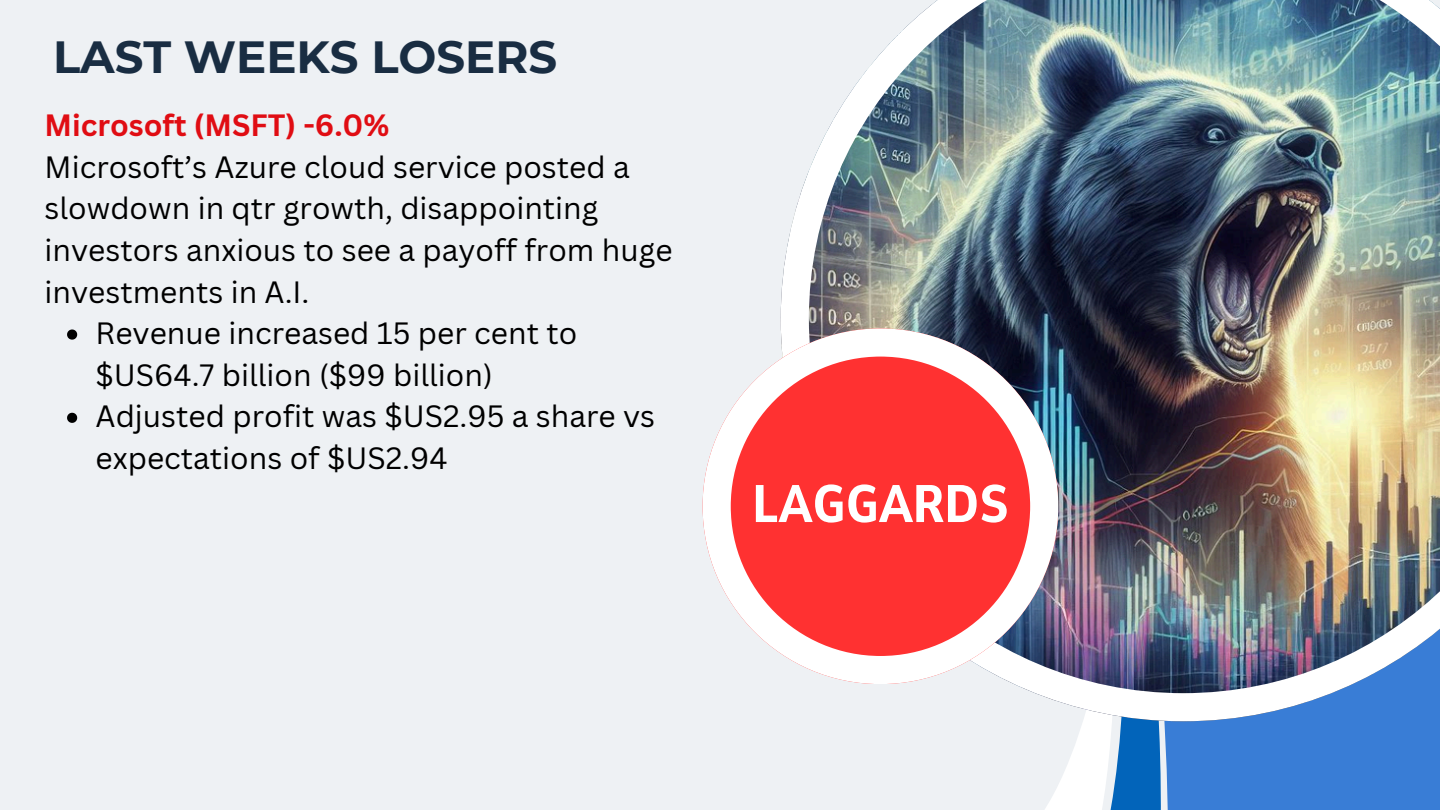
<style>
.page{position:relative;width:1440px;height:810px;background:#eef1f4}
.page>*{position:absolute;margin:0;border:0;box-sizing:border-box;transform-origin:0 0}
.t1{font:800 52.5px "Nunito Sans 10 pt Condensed";color:#fff}
.t2{font:700 45px "Montserrat";color:#192d42}
.t3{font:30px/41.7px "Canva Sans";color:#000}
.t4{font:700 30px "Canva Sans";color:#e00d13}
</style>
<div class="page">
<div style="left:1183px;top:532px;width:257px;height:278px;background:#397dd6"></div>
<div style="left:1170px;top:721px;width:25px;height:89px;background:#397dd6"></div>
<svg style="left:1118px;top:721px;width:52px;height:89px;background:#2478c3"></svg>
<svg style="left:1045px;top:721px;width:73px;height:89px"></svg>
<img style="left:781px;top:0;width:659px;height:721px">
<svg style="left:703px;top:328px;width:355px;height:356px;background:#eb7a7d"></svg>
<svg style="left:67px;top:330px;width:10px;height:10px"></svg>
<svg style="left:67px;top:413px;width:10px;height:10px"></svg>
<h2 class="t2" style="left:53px;top:29px;width:506px">LAST WEEKS LOSERS</h2>
<p class="t4" style="left:45px;top:104px;width:346px">Microsoft (MSFT) -6.0%</p>
<p class="t3" style="left:45px;top:145px;width:630px">Microsoft’s Azure cloud service posted a slowdown in qtr growth, disappointing investors anxious to see a payoff from huge investments in A.I.</p>
<p class="t3" style="left:96px;top:312px;width:483px">Revenue increased 15 per cent to $US64.7 billion ($99 billion)</p>
<p class="t3" style="left:96px;top:395px;width:561px">Adjusted profit was $US2.95 a share vs expectations of $US2.94</p>
<p class="t1" style="left:752px;top:469px;width:258px">LAGGARDS</p>
</div>
